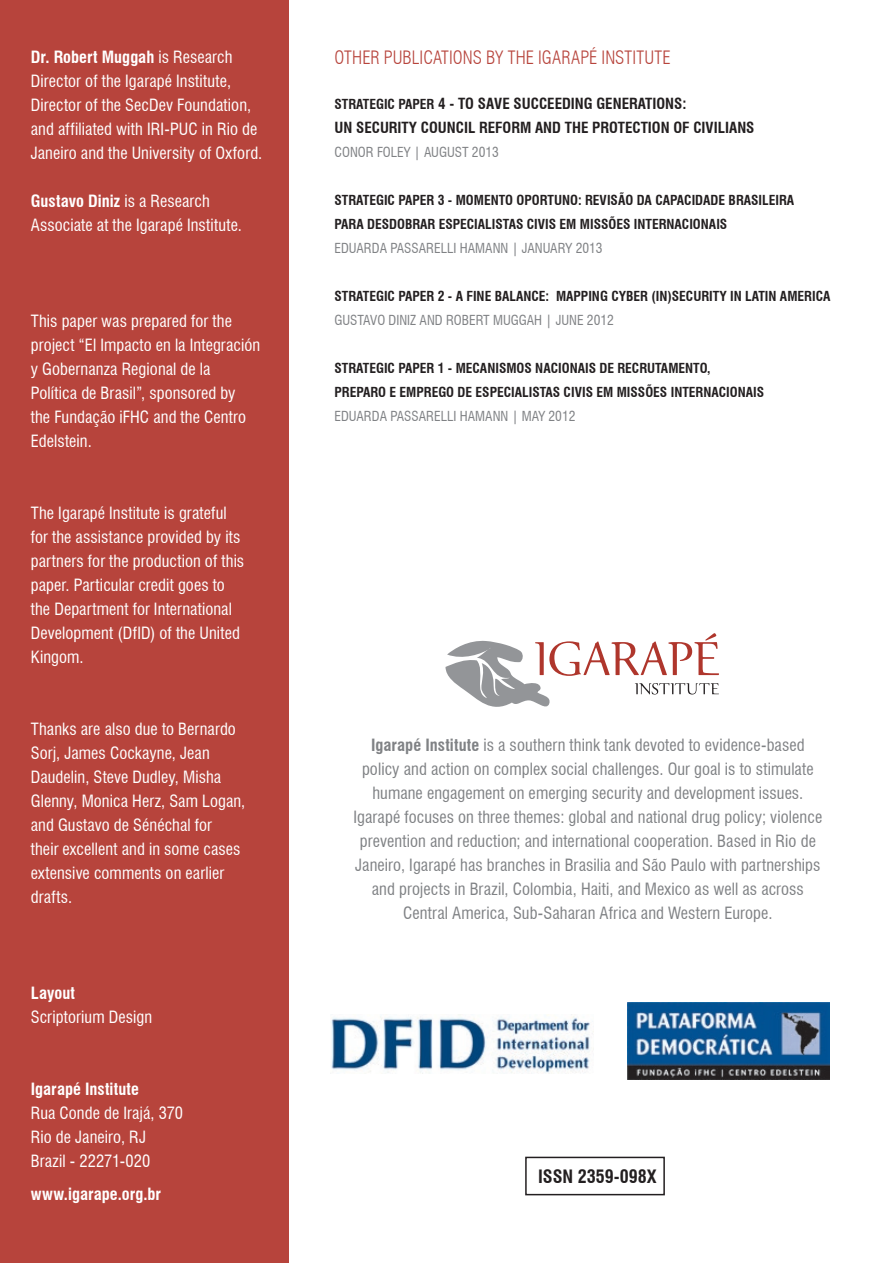
<style>
.page{position:relative;width:893px;height:1263px;background:#fff}
.page>*{position:absolute;margin:0;border:0;box-sizing:border-box;transform-origin:0 0}
.t1{font:300 condensed 18px "Swiss 721 BT";color:#b7443c}
.t2{font:700 condensed 18px "Swiss 721 BT";color:#231f20}
.t3{font:condensed 16.5px/24px "Swiss 721 BT";letter-spacing:.005em;color:#fff}
.t4{font:condensed 16.5px/24px "Swiss 721 BT";letter-spacing:.005em;color:#808285;text-align:center}
.t5{font:700 condensed 16.5px "Swiss 721 BT";letter-spacing:.005em;color:#fff}
.t6{font:700 condensed 15px "Swiss 721 BT";color:#231f20}
.t7{font:700 condensed 13.5px/24px "Swiss 721 BT";color:#231f20}
.t8{font:condensed 13.5px "Swiss 721 BT";color:#808285}
.s1{font-weight:700}
.s2{font-size:13.5px}
</style>
<div class="page">
<div style="left:0;top:0;width:289px;height:1263px;background:#b7443c"></div>
<svg style="left:445px;top:633px;width:274px;height:74px"></svg>
<img style="left:627px;top:1003px;width:202px;height:76px">
<img style="left:331px;top:1014px;width:262px;height:59px">
<div style="left:525px;top:1157px;width:140px;height:38px;border:2px solid #231f20"></div>
<p class="t3" style="left:31px;top:45px;width:233px"><span class="s1">DR. ROBERT MUGGAH</span> is Research Director of the Igarapé Institute, Director of the SecDev Foundation, and affiliated with IRI-PUC in Rio de Janeiro and the University of Oxford.</p>
<p class="t3" style="left:31px;top:189px;width:213px"><span class="s1">GUSTAVO DINIZ</span> is a Research<br>Associate at the Igarapé Institute.</p>
<p class="t3" style="left:31px;top:309px;width:231px">This paper was prepared for the project “El Impacto en la Integración y Gobernanza Regional de la<br>Política de Brasil”, sponsored by<br>the Fundação iFHC and the Centro<br>Edelstein.</p>
<p class="t3" style="left:31px;top:501px;width:215px">The Igarapé Institute is grateful for the assistance provided by its partners for the production of this paper. Particular credit goes to the Department for International<br>Development (DfID) of the United<br>Kingom.</p>
<p class="t3" style="left:31px;top:717px;width:216px">Thanks are also due to Bernardo<br>Sorj, James Cockayne, Jean<br>Daudelin, Steve Dudley, Misha<br>Glenny, Monica Herz, Sam Logan, and Gustavo de Sénéchal for<br>their excellent and in some cases extensive comments on earlier drafts.</p>
<p class="t5" style="left:31px;top:983px;width:46px">LAYOUT</p>
<p class="t3" style="left:31px;top:1005px;width:123px">Scriptorium Design</p>
<p class="t5" style="left:31px;top:1079px;width:110px">IGARAPÉ INSTITUTE</p>
<p class="t3" style="left:31px;top:1101px;width:154px">Rua Conde de Irajá, 370<br>Rio de Janeiro, RJ<br>Brazil - 22271-020</p>
<p class="t5" style="left:31px;top:1184px;width:132px">WWW.IGARAPE.ORG.BR</p>
<p class="t1" style="left:334px;top:46px;width:338px">OTHER PUBLICATIONS BY THE IGARAPÉ INSTITUTE</p>
<p class="t6" style="left:334px;top:95px;width:205px"><span class="s2">STRATEGIC PAPER</span> 4 - TO SAVE SUCCEEDING</p>
<p class="t6" style="left:596px;top:95px;width:17px">GENERATI</p>
<p class="t6" style="left:656px;top:95px;width:32px">ONS:</p>
<p class="t6" style="left:334px;top:119px;width:210px">UN SECURITY COUNCIL REFORM AND</p>
<p class="t6" style="left:565px;top:119px;width:61px">THE PROTECTI</p>
<p class="t6" style="left:652px;top:119px;width:82px">ON OF CIVILIANS</p>
<p class="t8" style="left:334px;top:144px;width:17px">Conor</p>
<p class="t8" style="left:377px;top:144px;width:14px">Foley</p>
<p class="t8" style="left:414px;top:144px;width:19px">| august</p>
<p class="t8" style="left:472px;top:144px;width:28px">2013</p>
<p class="t7" style="left:334px;top:188px;width:329px">STRATEGIC PAPER 3 - MOMENTO OPORTUNO: REVISÃO DA CAPACIDADE</p>
<p class="t7" style="left:729px;top:188px;width:15px">BRASI</p>
<p class="t7" style="left:762px;top:188px;width:14px">LEIRA</p>
<p class="t7" style="left:334px;top:212px;width:9px">PARA</p>
<p class="t7" style="left:367px;top:212px;width:9px">DESD</p>
<p class="t7" style="left:397px;top:212px;width:24px">OBRAR</p>
<p class="t7" style="left:439px;top:212px;width:8px">ESPECIA</p>
<p class="t7" style="left:485px;top:212px;width:14px">LISTAS</p>
<p class="t7" style="left:527px;top:212px;width:61px">CIVIS EM MISS</p>
<p class="t7" style="left:608px;top:212px;width:33px">ÕES INTERNACI</p>
<p class="t7" style="left:693px;top:212px;width:16px">ONAIS</p>
<p class="t8" style="left:334px;top:240px;width:16px">Eduarda</p>
<p class="t8" style="left:390px;top:240px;width:14px">Passarelli</p>
<p class="t8" style="left:460px;top:240px;width:17px">Hamann</p>
<p class="t8" style="left:512px;top:240px;width:19px">| january</p>
<p class="t8" style="left:576px;top:240px;width:28px">2013</p>
<p class="t7" style="left:334px;top:284px;width:497px">STRATEGIC PAPER 2 - A FINE BALANCE: MAPPING CYBER (IN)SECURITY IN LATIN AMERICA</p>
<p class="t8" style="left:334px;top:312px;width:16px">Gustavo</p>
<p class="t8" style="left:389px;top:312px;width:14px">Diniz</p>
<p class="t8" style="left:420px;top:312px;width:9px">and</p>
<p class="t8" style="left:446px;top:312px;width:16px">Robert</p>
<p class="t8" style="left:493px;top:312px;width:19px">Muggah</p>
<p class="t8" style="left:546px;top:312px;width:70px">| JUNE 2012</p>
<p class="t7" style="left:334px;top:356px;width:431px">STRATEGIC PAPER 1 - MECANISMOS NACIONAIS DE RECRUTAMENTO,<br>PREPARO E EMPREGO DE ESPECIALISTAS CIVIS EM MISSÕES INTERNACIONAIS</p>
<p class="t8" style="left:334px;top:408px;width:16px">Eduarda</p>
<p class="t8" style="left:390px;top:408px;width:14px">Passarelli</p>
<p class="t8" style="left:460px;top:408px;width:17px">Hamann</p>
<p class="t8" style="left:512px;top:408px;width:65px">| MAY 2012</p>
<p class="t4" style="left:353px;top:733px;width:470px"><span class="s1">IGARAPÉ INSTITUTE</span> is a southern think tank devoted to evidence-based policy and action on complex social challenges. Our goal is to stimulate humane engagement on emerging security and development issues.<br>Igarapé focuses on three themes: global and national drug policy; violence prevention and reduction; and international cooperation. Based in Rio de Janeiro, Igarapé has branches in Brasilia and São Paulo with partnerships and projects in Brazil, Colombia, Haiti, and Mexico as well as across Central America, Sub-Saharan Africa and Western Europe.</p>
<p class="t2" style="left:538px;top:1166px;width:120px">ISSN 2359-098X</p>
</div>
